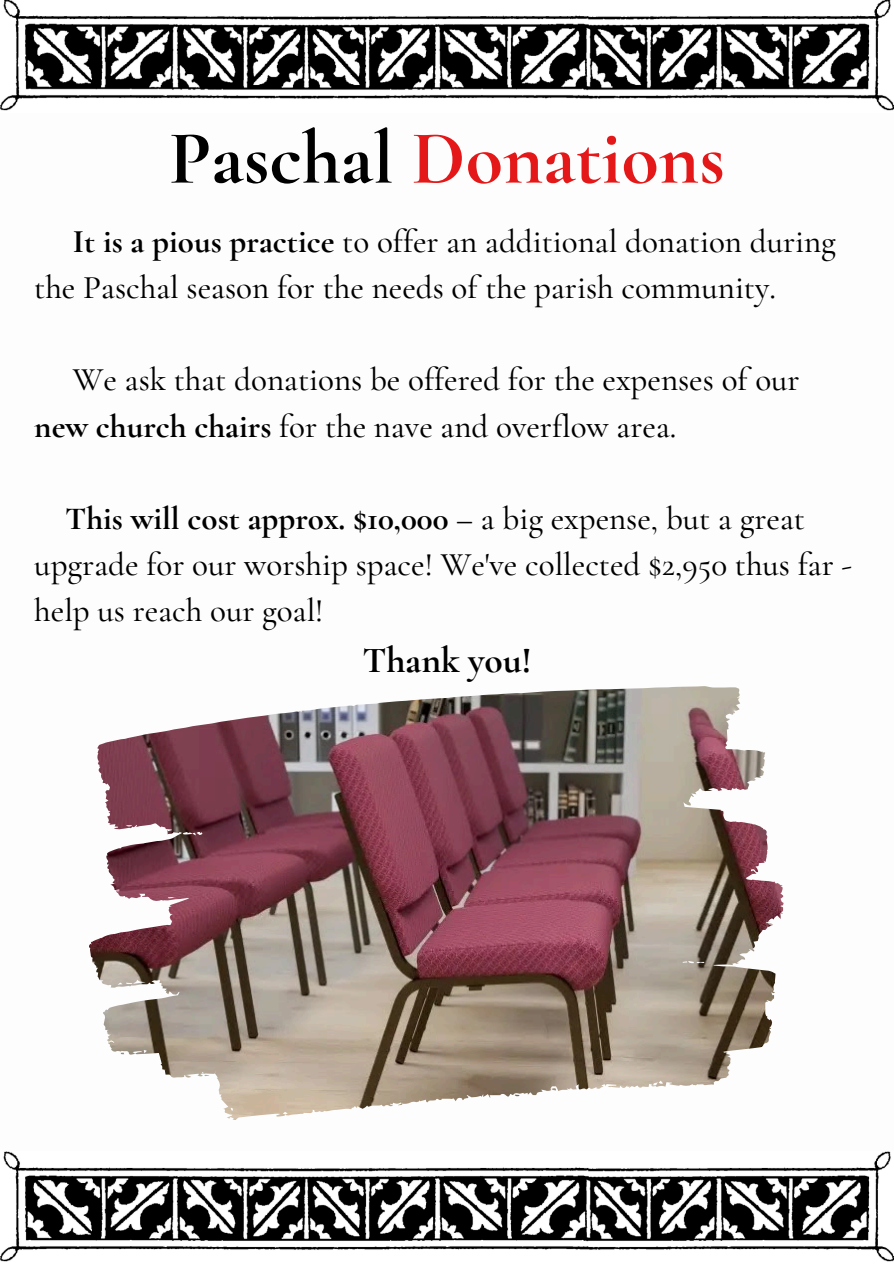
<style>
.page{position:relative;width:894px;height:1264px;background:#fff}
.page>*{position:absolute;margin:0;border:0;box-sizing:border-box;transform-origin:0 0}
.t1{font:700 76.5px "Cormorant Garamond";color:#e41818}
.t2{font:700 37.5px "Cormorant Garamond";color:#000}
.t3{font:500 33px/46.2px "Cormorant Garamond";color:#000}
.s1{color:#000}
.s2{font-weight:700}
</style>
<div class="page">
<svg style="left:89px;top:686px;width:695px;height:434px"></svg>
<img style="left:0;top:0;width:893px;height:111px">
<img style="left:0;top:1151px;width:893px;height:111px">
<img style="left:683px;top:710px;width:100px;height:188px">
<h1 class="t1" style="left:169px;top:112px;width:557px"><span class="s1">Paschal</span> Donations</h1>
<p class="t3" style="left:34px;top:218px;width:802px;text-indent:39px"><span class="s2">It is a pious practice</span> to offer an additional donation during the Paschal season for the needs of the parish community.</p>
<p class="t3" style="left:34px;top:357px;width:766px;text-indent:39px">We ask that donations be offered for the expenses of our <span class="s2">new church chairs</span> for the nave and overflow area.</p>
<p class="t3" style="left:34px;top:495px;width:819px;text-indent:31px"><span class="s2">This will cost approx. $10,000</span> – a big expense, but a great upgrade for our worship space! We've collected $2,950 thus far - help us reach our goal!</p>
<p class="t2" style="left:362px;top:637px;width:171px">Thank you!</p>
</div>
